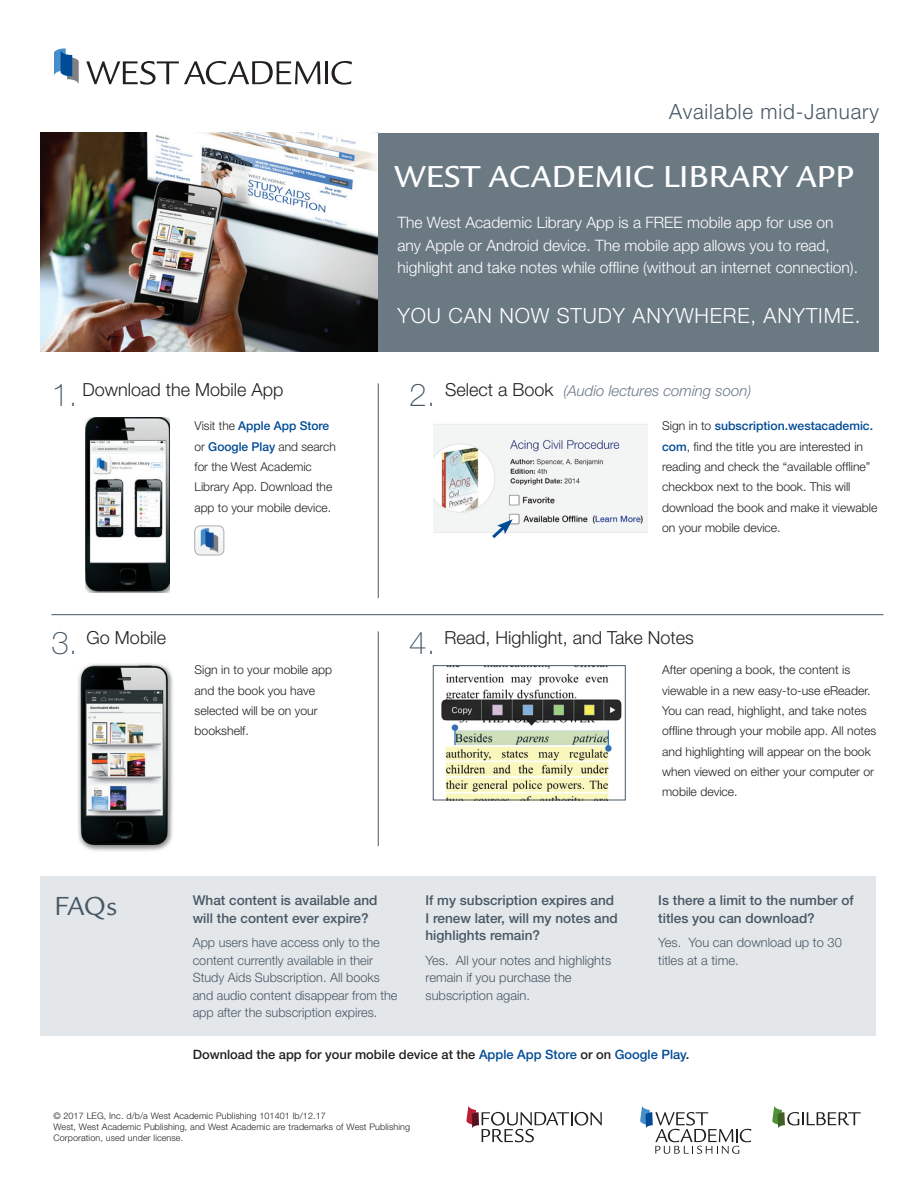
<style>
.page{position:relative;width:918px;height:1188px;background:#fff}
.page>*{position:absolute;margin:0;border:0;box-sizing:border-box;transform-origin:0 0}
.t1{font:500 33px "Legacy Sans";letter-spacing:.01em;color:#fff}
.t2{font:100 31.5px "Helvetica Neue LT Pro";color:#475865}
.t3{font:28.5px "Legacy Sans ITC Std";color:#475865}
.t4{font:300 21px "Helvetica Neue LT Pro";letter-spacing:.04em;color:#fff}
.t5{font:300 21px "Helvetica Neue LT Pro";letter-spacing:.04em;color:#475865}
.t6{font:300 18px "Helvetica Neue LT Pro";color:#231f20}
.t7{font:300 15.75px/22.5px "Helvetica Neue LT Pro";color:#fff}
.t8{font:italic 300 15px "Helvetica Neue LT Pro";color:#6c7985}
.t9{font:500 13.5px/17.7px "Helvetica Neue LT Pro";color:#475865}
.t10{font:300 12.9px/17.7px "Helvetica Neue LT Pro";color:#475865}
.t11{font:500 12.9px "Helvetica Neue LT Pro";color:#231f20}
.t12{font:300 12.15px/20.4px "Helvetica Neue LT Pro";color:#231f20}
.t13{font:300 9px/11.2px "Helvetica Neue LT Pro";letter-spacing:.01em;color:#231f20}
.s1{font-style:normal;font-size:18px;color:#231f20}
.s2{font-weight:500;color:#014a95}
.s3{color:#014a95}
</style>
<div class="page">
<img style="left:78px;top:663px;width:95px;height:188px">
<img style="left:40px;top:133px;width:338px;height:218px">
<div style="left:378px;top:133px;width:501px;height:218px;background:#6b7983"></div>
<div style="left:40px;top:876px;width:836px;height:160px;background:#e4e7ea"></div>
<img style="left:85px;top:417px;width:85px;height:175px">
<img style="left:433px;top:424px;width:215px;height:109px">
<img style="left:441px;top:667px;width:181px;height:131px">
<div style="left:433px;top:665px;width:192px;height:135px;border:1px solid #475865"></div>
<img style="left:195px;top:526px;width:29px;height:29px">
<div style="left:195px;top:526px;width:29px;height:29px;border:1px solid #a9aeb2;border-radius:6px"></div>
<svg style="left:489px;top:519px;width:24px;height:19px"></svg>
<svg style="left:54px;top:48px;width:25px;height:36px"></svg>
<svg style="left:86px;top:61px;width:234px;height:24px"></svg>
<hr style="left:325px;top:61px;width:3px;height:23px;background:#231f20">
<svg style="left:331px;top:61px;width:21px;height:24px"></svg>
<svg style="left:466px;top:1106px;width:136px;height:36px"></svg>
<svg style="left:640px;top:1106px;width:111px;height:48px"></svg>
<svg style="left:772px;top:1106px;width:89px;height:22px"></svg>
<hr style="left:51px;top:614px;width:832px;height:1px;background:#475865">
<hr style="left:378px;top:383px;width:1px;height:215px;background:#475865">
<hr style="left:378px;top:631px;width:1px;height:215px;background:#475865">
<h3 class="t5" style="left:669px;top:98px;width:211px">Available mid-January</h3>
<h1 class="t1" style="left:394px;top:158px;width:461px">WEST ACADEMIC LIBRARY APP</h1>
<p class="t7" style="left:398px;top:211px;width:462px">The West Academic Library App is a FREE mobile app for use on any Apple or Android device. The mobile app allows you to read, highlight and take notes while offline (without an internet connection).</p>
<h3 class="t4" style="left:398px;top:302px;width:464px">YOU CAN NOW STUDY ANYWHERE, ANYTIME.</h3>
<h2 class="t2" style="left:51px;top:377px;width:28px">1.</h2>
<h3 class="t6" style="left:83px;top:379px;width:203px">Download the Mobile App</h3>
<p class="t8" style="left:445px;top:382px;width:308px"><span class="s1">Select a Book</span> (Audio lectures coming soon)</p>
<h2 class="t2" style="left:409px;top:377px;width:28px">2.</h2>
<p class="t12" style="left:195px;top:416px;width:143px">Visit the <span class="s2">Apple App Store </span>or <span class="s2">Google Play</span> and search for the West Academic<br>Library App. Download the app to your mobile device.</p>
<p class="t12" style="left:662px;top:416px;width:217px">Sign in to <span class="s2">subscription.westacademic. com</span>, find the title you are interested in reading and check the “available offline” checkbox next to the book. This will download the book and make it viewable on your mobile device.</p>
<h2 class="t2" style="left:51px;top:625px;width:28px">3.</h2>
<h3 class="t6" style="left:87px;top:627px;width:81px">Go Mobile</h3>
<h3 class="t6" style="left:445px;top:627px;width:251px">Read, Highlight, and Take Notes</h3>
<h2 class="t2" style="left:409px;top:625px;width:28px">4.</h2>
<p class="t12" style="left:195px;top:659px;width:139px">Sign in to your mobile app and the book you have selected will be on your bookshelf.</p>
<p class="t12" style="left:662px;top:659px;width:216px">After opening a book, the content is viewable in a new easy-to-use eReader.<br>You can read, highlight, and take notes offline through your mobile app. All notes and highlighting will appear on the book when viewed on either your computer or mobile device.</p>
<h3 class="t3" style="left:54px;top:890px;width:65px">FAQs</h3>
<p class="t9" style="left:193px;top:891px;width:186px">What content is available and will the content ever expire?</p>
<p class="t10" style="left:193px;top:933px;width:206px">App users have access only to the content currently available in their Study Aids Subscription. All books and audio content disappear from the app after the subscription expires.</p>
<p class="t9" style="left:426px;top:891px;width:194px">If my subscription expires and<br>I renew later, will my notes and highlights remain?</p>
<p class="t10" style="left:426px;top:951px;width:187px">Yes. All your notes and highlights remain if you purchase the subscription again.</p>
<p class="t9" style="left:658px;top:891px;width:197px">Is there a limit to the number of titles you can download?</p>
<p class="t10" style="left:658px;top:933px;width:185px">Yes. You can download up to 30 titles at a time.</p>
<p class="t11" style="left:193px;top:1047px;width:498px">Download the app for your mobile device at the <span class="s3">Apple App Store</span> or on <span class="s3">Google Play</span>.</p>
<p class="t13" style="left:53px;top:1110px;width:358px">© 2017 LEG, Inc. d/b/a West Academic Publishing 101401 lb/12.17<br>West, West Academic Publishing, and West Academic are trademarks of West Publishing<br>Corporation, used under license.</p>
</div>
